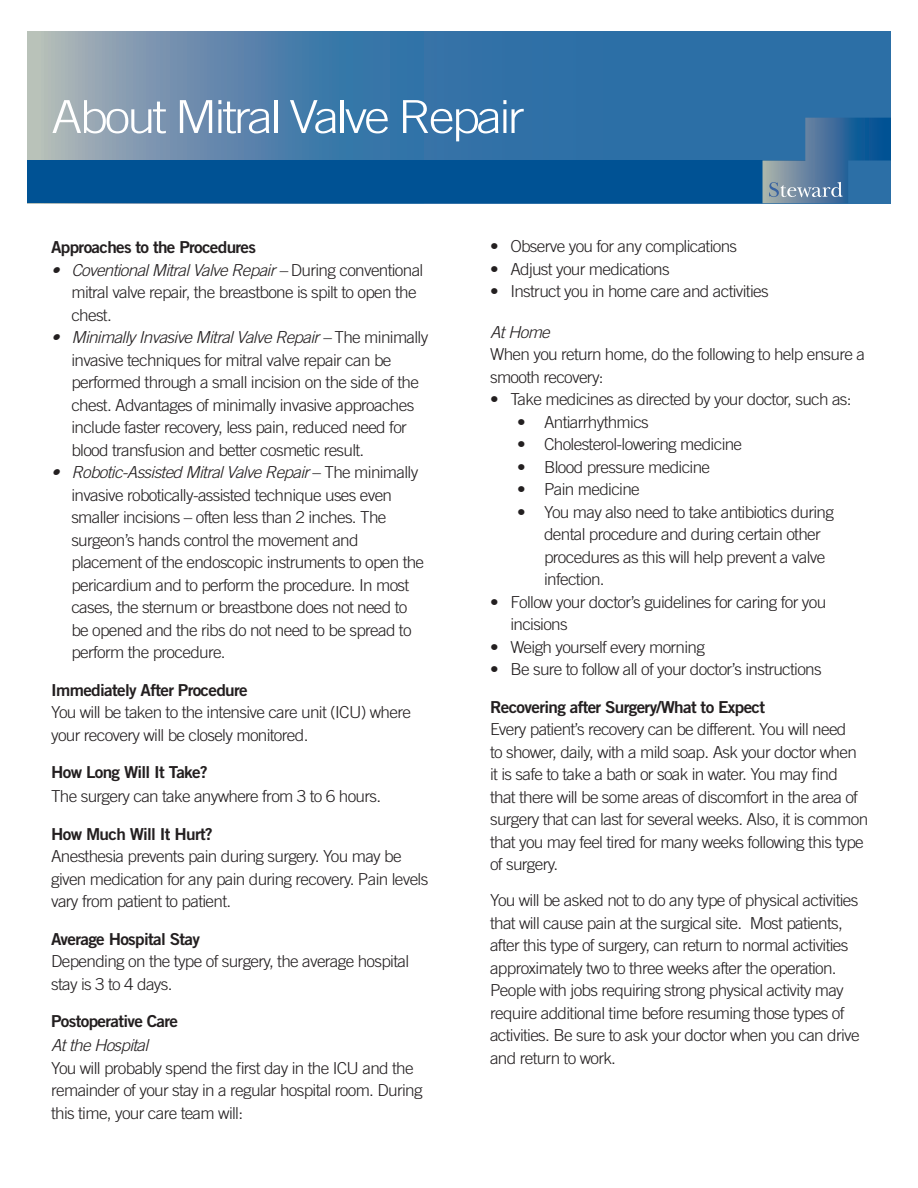
<style>
.page{position:relative;width:918px;height:1188px;background:#fff}
.page>*{position:absolute;margin:0;border:0;box-sizing:border-box;transform-origin:0 0}
.t1{font:300 45.6px "Trade Gothic LT Std";letter-spacing:-.06em;color:#fff;scale:1.12 1}
.Medium_Grid_2{font:300 16.5px/22.5px "Trade Gothic LT Std";letter-spacing:-.04em;color:#231f20;scale:1.04 1}
.t2{font:16.5px "Trade Gothic LT Std Bd 2";letter-spacing:-.04em;color:#231f20;scale:1.04 1}
.t3{font:italic 300 16.5px "Trade Gothic LT Std";letter-spacing:-.04em;color:#231f20;scale:1.04 1}
.s1{font-style:italic}
</style>
<div class="page">
<svg style="left:27px;top:31px;width:864px;height:129px;background:#497da9"></svg>
<div style="left:27px;top:160px;width:819px;height:43px;background:#005294"></div>
<svg style="left:763px;top:118px;width:128px;height:85px;background:#4275a1"></svg>
<p class="t1" style="left:51px;top:90px;width:424px">About Mitral Valve Repair</p>
<p class="t2" style="left:51px;top:237px;width:199px">Approaches to the Procedures</p>
<p class="Medium_Grid_2" style="left:71px;top:259px;width:340px;text-indent:-20px"><span class="s1">• Coventional Mitral Valve Repair –</span> During conventional mitral valve repair, the breastbone is spilt to open the chest.</p>
<p class="Medium_Grid_2" style="left:71px;top:326px;width:345px;text-indent:-20px"><span class="s1">• Minimally Invasive Mitral Valve Repair –</span> The minimally invasive techniques for mitral valve repair can be performed through a small incision on the side of the chest. Advantages of minimally invasive approaches include faster recovery, less pain, reduced need for blood transfusion and better cosmetic result.</p>
<p class="Medium_Grid_2" style="left:71px;top:461px;width:341px;text-indent:-20px"><span class="s1">• Robotic-Assisted Mitral Valve Repair</span> – The minimally invasive robotically-assisted technique uses even smaller incisions – often less than 2 inches. The surgeon’s hands control the movement and placement of the endoscopic instruments to open the pericardium and to perform the procedure. In most cases, the sternum or breastbone does not need to be opened and the ribs do not need to be spread to perform the procedure.</p>
<p class="t2" style="left:51px;top:680px;width:191px">Immediately After Procedure</p>
<p class="Medium_Grid_2" style="left:51px;top:701px;width:348px">You will be taken to the intensive care unit (ICU) where your recovery will be closely monitored.</p>
<p class="t2" style="left:51px;top:762px;width:152px">How Long Will It Take?</p>
<p class="Medium_Grid_2" style="left:51px;top:785px;width:319px">The surgery can take anywhere from 3 to 6 hours.</p>
<p class="t2" style="left:51px;top:824px;width:157px">How Much Will It Hurt?</p>
<p class="Medium_Grid_2" style="left:51px;top:845px;width:364px">Anesthesia prevents pain during surgery. You may be given medication for any pain during recovery. Pain levels vary from patient to patient.</p>
<p class="t2" style="left:51px;top:929px;width:145px">Average Hospital Stay</p>
<p class="Medium_Grid_2" style="left:51px;top:950px;width:346px">Depending on the type of surgery, the average hospital stay is 3 to 4 days.</p>
<p class="t2" style="left:51px;top:1011px;width:124px">Postoperative Care</p>
<p class="t3" style="left:51px;top:1036px;width:95px">At the Hospital</p>
<p class="Medium_Grid_2" style="left:51px;top:1057px;width:359px">You will probably spend the first day in the ICU and the remainder of your stay in a regular hospital room. During this time, your care team will:</p>
<p class="Medium_Grid_2" style="left:490px;top:235px;width:239px">• Observe you for any complications</p>
<p class="Medium_Grid_2" style="left:490px;top:257px;width:174px">• Adjust your medications</p>
<p class="Medium_Grid_2" style="left:490px;top:280px;width:269px">• Instruct you in home care and activities</p>
<p class="t3" style="left:490px;top:322px;width:59px">At Home</p>
<p class="Medium_Grid_2" style="left:490px;top:343px;width:362px">When you return home, do the following to help ensure a smooth recovery:</p>
<p class="Medium_Grid_2" style="left:490px;top:388px;width:349px">• Take medicines as directed by your doctor, such as:</p>
<p class="Medium_Grid_2" style="left:517px;top:410px;width:128px">• Antiarrhythmics</p>
<p class="Medium_Grid_2" style="left:517px;top:433px;width:218px">• Cholesterol-lowering medicine</p>
<p class="Medium_Grid_2" style="left:517px;top:455px;width:187px">• Blood pressure medicine</p>
<p class="Medium_Grid_2" style="left:517px;top:478px;width:119px">• Pain medicine</p>
<p class="Medium_Grid_2" style="left:544px;top:500px;width:280px;text-indent:-27px">• You may also need to take antibiotics during dental procedure and during certain other procedures as this will help prevent a valve infection.</p>
<p class="Medium_Grid_2" style="left:510px;top:590px;width:305px;text-indent:-20px">• Follow your doctor’s guidelines for caring for you incisions</p>
<p class="Medium_Grid_2" style="left:490px;top:635px;width:208px">• Weigh yourself every morning</p>
<p class="Medium_Grid_2" style="left:490px;top:658px;width:320px">• Be sure to follow all of your doctor’s instructions</p>
<p class="t2" style="left:490px;top:697px;width:266px">Recovering after Surgery/What to Expect</p>
<p class="Medium_Grid_2" style="left:490px;top:718px;width:365px">Every patient’s recovery can be different. You will need<br>to shower, daily, with a mild soap. Ask your doctor when it is safe to take a bath or soak in water. You may find<br>that there will be some areas of discomfort in the area of surgery that can last for several weeks. Also, it is common that you may feel tired for many weeks following this type of surgery.</p>
<p class="Medium_Grid_2" style="left:490px;top:889px;width:357px">You will be asked not to do any type of physical activities that will cause pain at the surgical site. Most patients, after this type of surgery, can return to normal activities approximately two to three weeks after the operation.<br>People with jobs requiring strong physical activity may require additional time before resuming those types of activities. Be sure to ask your doctor when you can drive and return to work.</p>
</div>
